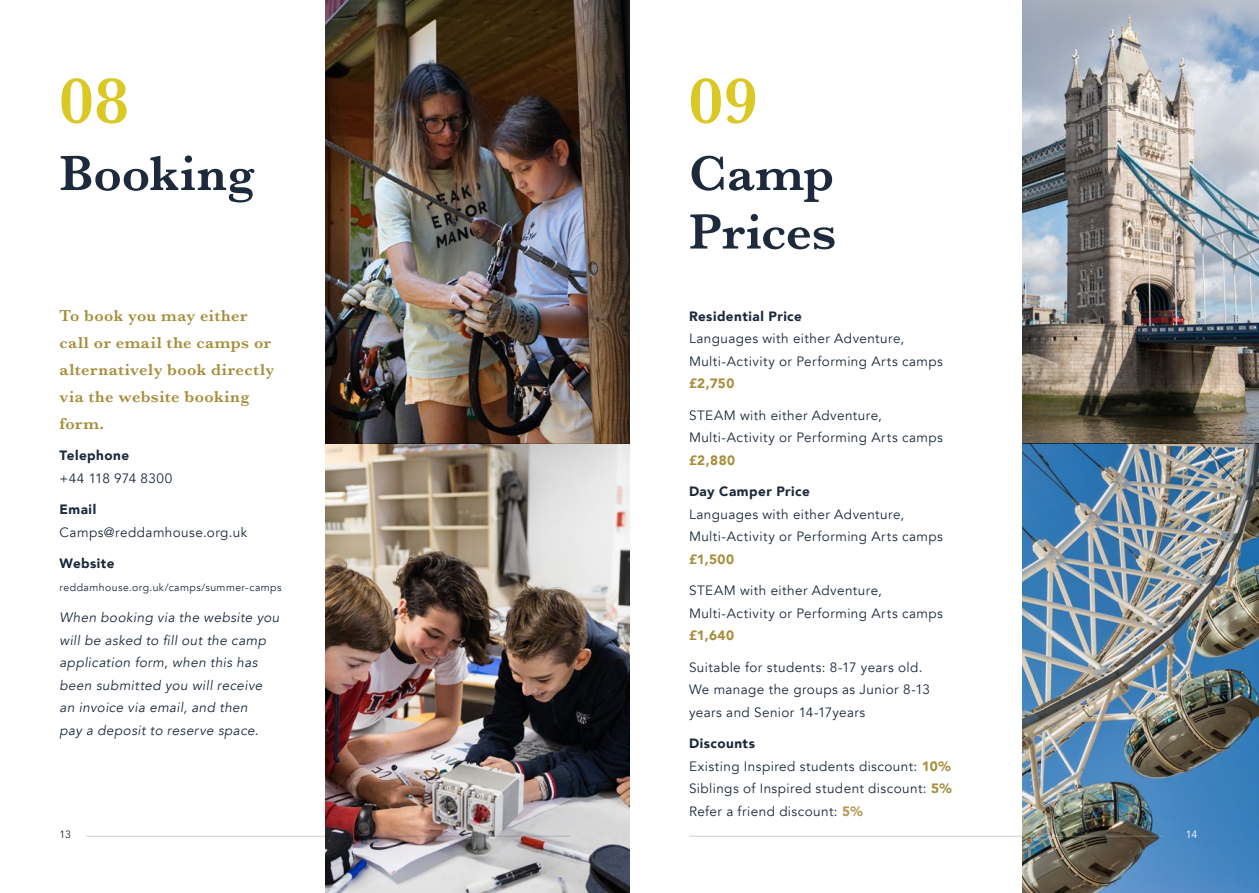
<style>
.page{position:relative;width:1259px;height:893px;background:#fff}
.page>*{position:absolute;margin:0;border:0;box-sizing:border-box;transform-origin:0 0}
.t1{font:600 67.5px "Baskerville";color:#dac825}
.t2{font:600 51px/58.5px "Baskerville";color:#1c2a3c}
.t3{font:600 16.5px/27px "Baskerville";letter-spacing:.03em;color:#a68e3b}
.t4{font:13.5px/22.5px "Avenir";letter-spacing:.03em;color:#1c2a3c}
.t5{font:italic 13.5px/22.5px "Avenir";letter-spacing:.03em;color:#1c2a3c}
.t6{font:900 13.5px "Avenir";letter-spacing:.035em;color:#1c2a3c}
.t7{font:900 13.5px "Avenir";letter-spacing:.035em;color:#a68e3b}
.t8{font:10.5px "Avenir";letter-spacing:.04em;color:#1c2a3c}
.t9{font:10.5px "Avenir";color:#fff}
.s1{font-weight:900}
.s2{font-weight:900;color:#a68e3b}
.s3{font-weight:900;color:#b39954}
</style>
<div class="page">
<img style="left:325px;top:0;width:304px;height:893px">
<img style="left:1022px;top:0;width:237px;height:443px">
<img style="left:1022px;top:443px;width:237px;height:450px">
<hr style="left:86px;top:836px;width:484px;height:1px;background:#1c2445">
<hr style="left:1022px;top:836px;width:141px;height:1px;background:#fff">
<hr style="left:689px;top:836px;width:333px;height:1px;background:#1c2445">
<h1 class="t1" style="left:60px;top:53px;width:70px">08</h1>
<h2 class="t2" style="left:60px;top:144px;width:196px">Booking</h2>
<p class="t3" style="left:60px;top:302px;width:216px">To book you may either call or email the camps or alternatively book directly via the website booking form.</p>
<p class="t6" style="left:60px;top:444px;width:71px">Telephone</p>
<p class="t4" style="left:60px;top:467px;width:114px">+44 118 974 8300</p>
<p class="t6" style="left:60px;top:498px;width:38px">Email</p>
<p class="t4" style="left:60px;top:521px;width:189px">Camps@reddamhouse.org.uk</p>
<p class="t6" style="left:60px;top:552px;width:57px">Website</p>
<p class="t8" style="left:60px;top:581px;width:224px">reddamhouse.org.uk/camps/summer-camps</p>
<p class="t5" style="left:60px;top:606px;width:221px">When booking via the website you will be asked to fill out the camp application form, when this has been submitted you will receive an invoice via email, and then<br>pay a deposit to reserve space.</p>
<h1 class="t1" style="left:689px;top:53px;width:70px">09</h1>
<h2 class="t2" style="left:689px;top:144px;width:149px">Camp<br>Prices</h2>
<p class="t6" style="left:689px;top:304px;width:114px">Residential Price</p>
<p class="t4" style="left:689px;top:327px;width:255px">Languages with either Adventure,<br>Multi-Activity or Performing Arts camps</p>
<p class="t7" style="left:689px;top:372px;width:47px">£2,750</p>
<p class="t4" style="left:689px;top:404px;width:255px">STEAM with either Adventure,<br>Multi-Activity or Performing Arts camps</p>
<p class="t7" style="left:689px;top:448px;width:48px">£2,880</p>
<p class="t6" style="left:689px;top:480px;width:122px">Day Camper Price</p>
<p class="t4" style="left:689px;top:503px;width:255px">Languages with either Adventure,<br>Multi-Activity or Performing Arts camps</p>
<p class="t7" style="left:689px;top:547px;width:47px">£1,500</p>
<p class="t4" style="left:689px;top:579px;width:255px">STEAM with either Adventure,<br>Multi-Activity or Performing Arts camps</p>
<p class="t7" style="left:689px;top:624px;width:47px">£1,640</p>
<p class="t4" style="left:689px;top:656px;width:242px">Suitable for students: 8-17 years old.<br>We manage the groups as Junior 8-13 years and Senior 14-17years</p>
<p class="t4" style="left:689px;top:732px;width:264px"><span class="s1">Discounts<br></span>Existing Inspired students discount: <span class="s2">10%<br></span>Siblings of Inspired student discount: <span class="s2">5%<br></span>Refer a friend discount: <span class="s3">5%</span></p>
<p class="t8" style="left:60px;top:828px;width:13px">13</p>
<p class="t9" style="left:1185px;top:828px;width:13px">14</p>
</div>
